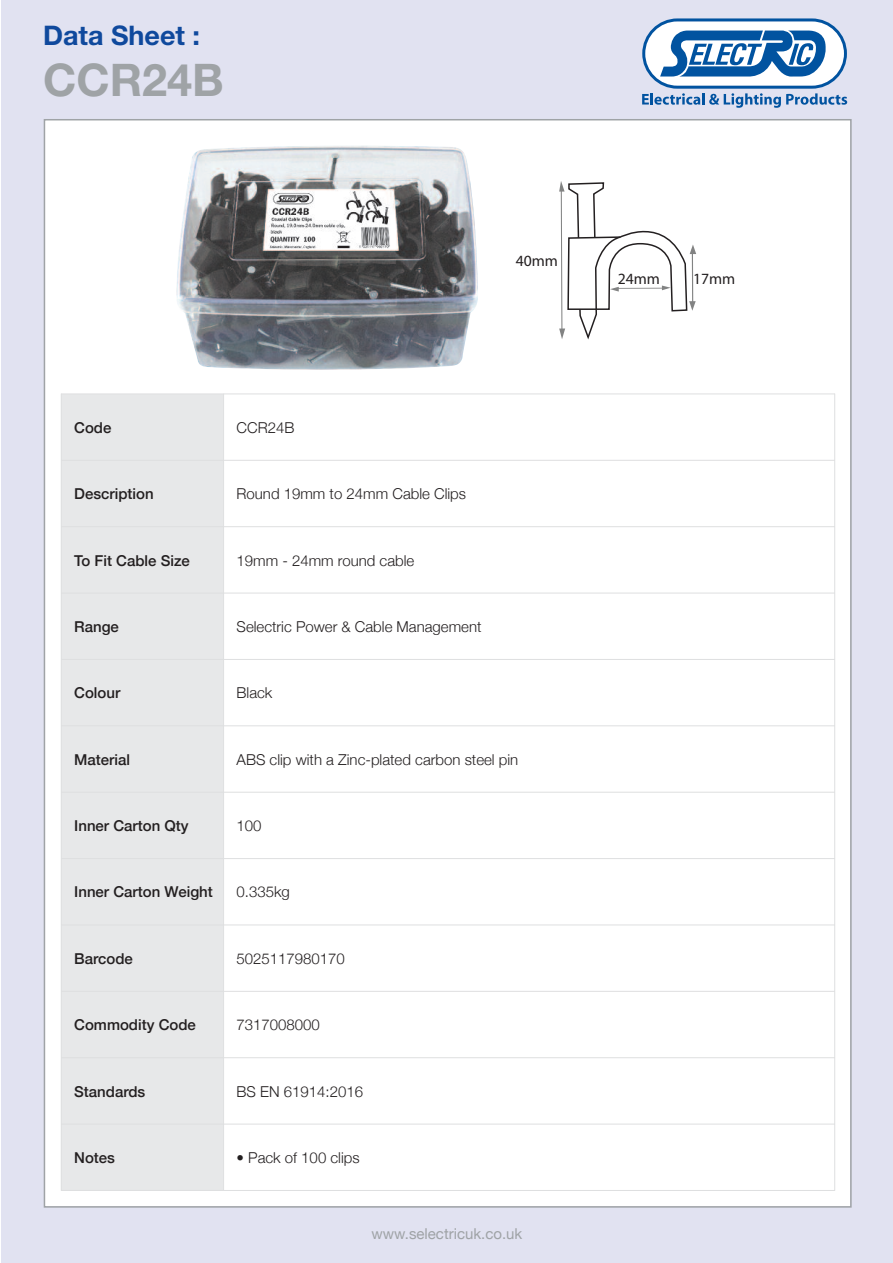
<style>
.page{position:relative;width:893px;height:1263px;background:#fff}
.page>*{position:absolute;margin:0;border:0;box-sizing:border-box;transform-origin:0 0}
.t1{font:700 45px "Helvetica Neue";color:#9fa3a6}
.t2{font:700 27px "Helvetica Neue";color:#0f499d}
.t3{font:15.75px "Myriad Pro";color:#231f20}
.t4{font:300 15px "Helvetica Neue";color:#231f20}
.t5{font:500 15px "Helvetica Neue";color:#231f20}
.t6{font:15px "Helvetica Neue";color:#9fa3a6}
</style>
<div class="page">
<div style="left:1px;top:0;width:892px;height:1263px;background:#e1e2f1"></div>
<div style="left:45px;top:120px;width:805px;height:1086px;background:#fff"></div>
<svg style="left:642px;top:18px;width:205px;height:90px"></svg>
<img style="left:176px;top:146px;width:302px;height:224px">
<div style="left:61px;top:394px;width:163px;height:66px;background:#e7e8e9"></div>
<div style="left:61px;top:460px;width:163px;height:67px;background:#e7e8e9"></div>
<div style="left:61px;top:527px;width:163px;height:66px;background:#e7e8e9"></div>
<div style="left:61px;top:593px;width:163px;height:66px;background:#e7e8e9"></div>
<div style="left:61px;top:659px;width:163px;height:67px;background:#e7e8e9"></div>
<div style="left:61px;top:726px;width:163px;height:66px;background:#e7e8e9"></div>
<div style="left:61px;top:792px;width:163px;height:66px;background:#e7e8e9"></div>
<div style="left:61px;top:858px;width:163px;height:67px;background:#e7e8e9"></div>
<div style="left:61px;top:925px;width:163px;height:66px;background:#e7e8e9"></div>
<div style="left:61px;top:991px;width:163px;height:67px;background:#e7e8e9"></div>
<div style="left:61px;top:1058px;width:163px;height:66px;background:#e7e8e9"></div>
<div style="left:61px;top:1124px;width:163px;height:67px;background:#e7e8e9"></div>
<hr style="left:61px;top:394px;width:1px;height:797px;background:#dedfe0">
<hr style="left:223px;top:394px;width:1px;height:797px;background:#dedfe0">
<hr style="left:834px;top:394px;width:1px;height:797px;background:#dedfe0">
<hr style="left:61px;top:394px;width:774px;height:1px;background:#dedfe0">
<hr style="left:61px;top:460px;width:774px;height:1px;background:#dedfe0">
<hr style="left:61px;top:526px;width:774px;height:1px;background:#dedfe0">
<hr style="left:61px;top:593px;width:774px;height:1px;background:#dedfe0">
<hr style="left:61px;top:659px;width:774px;height:1px;background:#dedfe0">
<hr style="left:61px;top:725px;width:774px;height:1px;background:#dedfe0">
<hr style="left:61px;top:792px;width:774px;height:1px;background:#dedfe0">
<hr style="left:61px;top:858px;width:774px;height:1px;background:#dedfe0">
<hr style="left:61px;top:925px;width:774px;height:1px;background:#dedfe0">
<hr style="left:61px;top:991px;width:774px;height:1px;background:#dedfe0">
<hr style="left:61px;top:1057px;width:774px;height:1px;background:#dedfe0">
<hr style="left:61px;top:1124px;width:774px;height:1px;background:#dedfe0">
<hr style="left:61px;top:1190px;width:774px;height:1px;background:#dedfe0">
<svg style="left:559px;top:181px;width:137px;height:158px"></svg>
<h2 class="t2" style="left:43px;top:18px;width:159px">Data Sheet :</h2>
<h1 class="t1" style="left:43px;top:52px;width:182px">CCR24B</h1>
<p class="t3" style="left:516px;top:255px;width:44px">40mm</p>
<p class="t5" style="left:74px;top:418px;width:39px">Code</p>
<p class="t4" style="left:237px;top:418px;width:59px">CCR24B</p>
<p class="t5" style="left:74px;top:484px;width:81px">Description</p>
<p class="t4" style="left:237px;top:485px;width:231px">Round 19mm to 24mm Cable Clips</p>
<p class="t5" style="left:74px;top:551px;width:117px">To Fit Cable Size</p>
<p class="t4" style="left:237px;top:551px;width:179px">19mm - 24mm round cable</p>
<p class="t5" style="left:74px;top:617px;width:46px">Range</p>
<p class="t4" style="left:237px;top:617px;width:246px">Selectric Power &amp; Cable Management</p>
<p class="t5" style="left:74px;top:684px;width:48px">Colour</p>
<p class="t4" style="left:237px;top:684px;width:37px">Black</p>
<p class="t5" style="left:74px;top:750px;width:57px">Material</p>
<p class="t4" style="left:237px;top:750px;width:283px">ABS clip with a Zinc-plated carbon steel pin</p>
<p class="t5" style="left:74px;top:816px;width:116px">Inner Carton Qty</p>
<p class="t4" style="left:237px;top:816px;width:27px">100</p>
<p class="t5" style="left:74px;top:883px;width:140px">Inner Carton Weight</p>
<p class="t4" style="left:237px;top:883px;width:55px">0.335kg</p>
<p class="t5" style="left:74px;top:949px;width:60px">Barcode</p>
<p class="t4" style="left:237px;top:949px;width:110px">5025117980170</p>
<p class="t5" style="left:74px;top:1015px;width:123px">Commodity Code</p>
<p class="t4" style="left:237px;top:1016px;width:85px">7317008000</p>
<p class="t5" style="left:74px;top:1082px;width:73px">Standards</p>
<p class="t4" style="left:237px;top:1082px;width:128px">BS EN 61914:2016</p>
<p class="t5" style="left:74px;top:1148px;width:42px">Notes</p>
<p class="t4" style="left:237px;top:1148px;width:125px">• Pack of 100 clips</p>
<p class="t6" style="left:372px;top:1225px;width:152px">www.selectricuk.co.uk</p>
<p class="t3" style="left:618px;top:273px;width:44px">24mm</p>
<p class="t3" style="left:693px;top:273px;width:44px">17mm</p>
</div>
